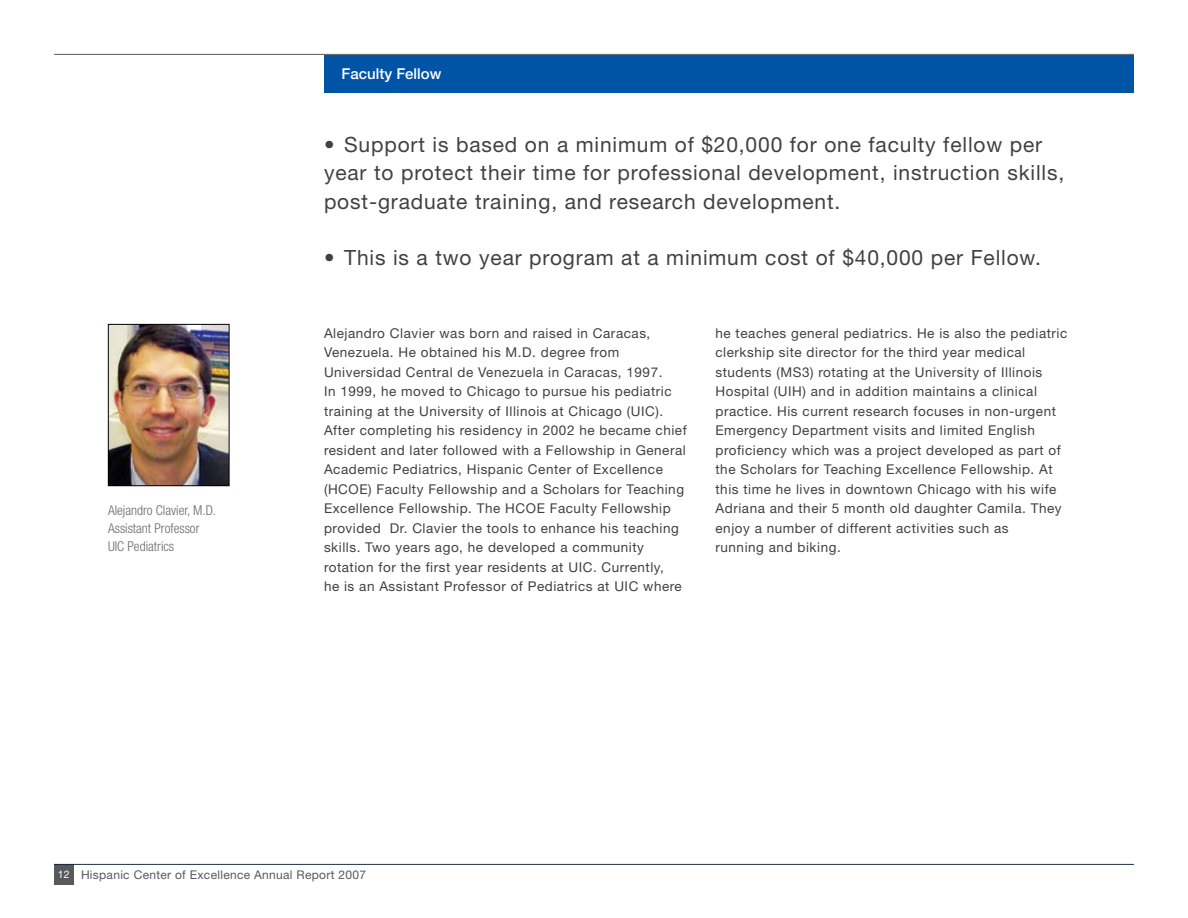
<style>
.page{position:relative;width:1188px;height:918px;background:#fff}
.page>*{position:absolute;margin:0;border:0;box-sizing:border-box;transform-origin:0 0}
.t1{font:21px/28.5px "Helvetica Neue";letter-spacing:.04em;color:#414142}
.t2{font:500 15px "Helvetica Neue";color:#fff}
.t3{font:13.5px/19.5px "Helvetica Neue";letter-spacing:.04em;color:#414142}
.t4{font:300 condensed 13.5px/18px "Helvetica Neue";color:#696a6c}
.t5{font:12px "Helvetica Neue";letter-spacing:.025em;color:#58595b}
.s1{font-size:10.5px;color:#fff}
</style>
<div class="page">
<div style="left:54px;top:864px;width:19px;height:20px;background:#58595b"></div>
<div style="left:52px;top:861px;width:1083px;height:5px;background:#002b64;opacity:.75"></div>
<img style="left:110px;top:326px;width:118px;height:158px">
<div style="left:108px;top:324px;width:122px;height:162px;border:1px solid #000"></div>
<hr style="left:54px;top:54px;width:1080px;height:1px;background:#58595b">
<div style="left:324px;top:55px;width:810px;height:37px;background:#0054a6"></div>
<p class="t2" style="left:342px;top:65px;width:101px">Faculty Fellow</p>
<p class="t4" style="left:108px;top:501px;width:110px">Alejandro Clavier, M.D.<br>Assistant Professor<br>UIC Pediatrics</p>
<h1 class="t1" style="left:324px;top:130px;width:742px">• Support is based on a minimum of $20,000 for one faculty fellow per year to protect their time for professional development, instruction skills, post-graduate training, and research development.</h1>
<h1 class="t1" style="left:324px;top:243px;width:719px">• This is a two year program at a minimum cost of $40,000 per Fellow.</h1>
<p class="t3" style="left:324px;top:323px;width:364px">Alejandro Clavier was born and raised in Caracas, Venezuela. He obtained his M.D. degree from Universidad Central de Venezuela in Caracas, 1997.<br>In 1999, he moved to Chicago to pursue his pediatric training at the University of Illinois at Chicago (UIC).<br>After completing his residency in 2002 he became chief resident and later followed with a Fellowship in General Academic Pediatrics, Hispanic Center of Excellence (HCOE) Faculty Fellowship and a Scholars for Teaching Excellence Fellowship. The HCOE Faculty Fellowship provided Dr. Clavier the tools to enhance his teaching skills. Two years ago, he developed a community rotation for the first year residents at UIC. Currently,<br>he is an Assistant Professor of Pediatrics at UIC where</p>
<p class="t3" style="left:716px;top:323px;width:353px">he teaches general pediatrics. He is also the pediatric clerkship site director for the third year medical students (MS3) rotating at the University of Illinois Hospital (UIH) and in addition maintains a clinical practice. His current research focuses in non-urgent Emergency Department visits and limited English proficiency which was a project developed as part of the Scholars for Teaching Excellence Fellowship. At this time he lives in downtown Chicago with his wife Adriana and their 5 month old daughter Camila. They enjoy a number of different activities such as<br>running and biking.</p>
<p class="t5" style="left:58px;top:868px;width:310px"><span class="s1">12</span> Hispanic Center of Excellence Annual Report 2007</p>
</div>
